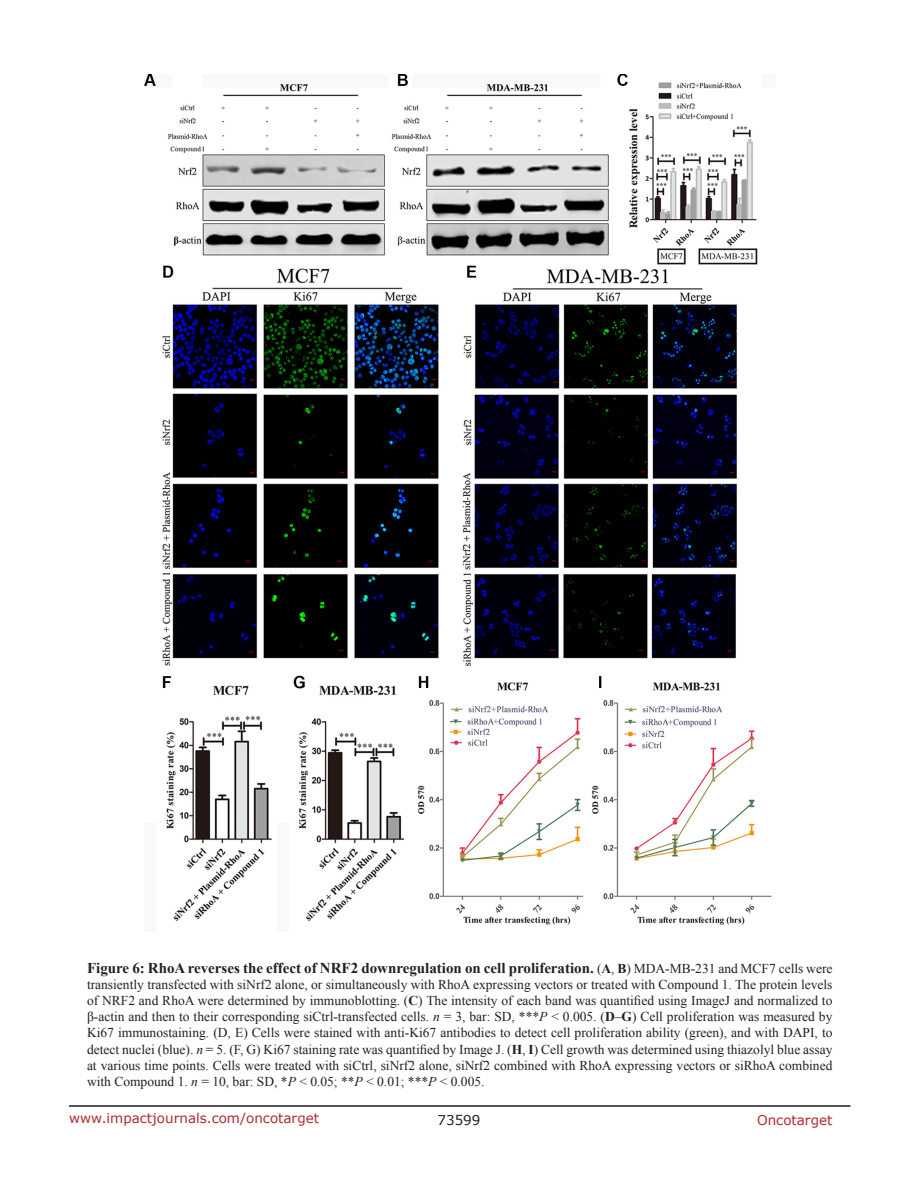
<style>
.page{position:relative;width:918px;height:1188px;background:#fff}
.page>*{position:absolute;margin:0;border:0;box-sizing:border-box;transform-origin:0 0}
.FigureText{font:700 15px "Times New Roman";color:#231f20}
.FigureText-2{font:13.5px/16.2px "Times New Roman";color:#231f20;text-align:justify}
.t1{font:13.5px "Verdana";color:#ac2b31}
.t2{font:13.5px "Verdana";color:#231f20}
.s1{font-weight:400;font-size:13.5px}
.s2{font-size:13.5px}
.s3{font-weight:700}
.s4{font-style:italic}
</style>
<div class="page">
<hr style="left:69px;top:1105px;width:781px;height:2px;background:#231f20">
<img style="left:144px;top:75px;width:628px;height:850px">
<p class="FigureText" style="left:87px;top:957px;width:747px">Figure 6: RhoA reverses the effect of NRF2 downregulation on cell proliferation. <span class="s1">(</span><span class="s2">A</span><span class="s1">,</span> <span class="s2">B</span><span class="s1">) MDA-MB-231 and MCF7 cells were</span></p>
<p class="FigureText-2" style="left:87px;top:976px;width:747px">transiently transfected with siNrf2 alone, or simultaneously with RhoA expressing vectors or treated with Compound 1. The protein levels of NRF2 and RhoA were determined by immunoblotting. (<span class="s3">C</span>) The intensity of each band was quantified using ImageJ and normalized to β-actin and then to their corresponding siCtrl-transfected cells. <span class="s4">n</span> = 3, bar: SD, ***<span class="s4">P</span> &lt; 0.005. (<span class="s3">D</span>–<span class="s3">G</span>) Cell proliferation was measured by Ki67 immunostaining. (D, E) Cells were stained with anti-Ki67 antibodies to detect cell proliferation ability (green), and with DAPI, to detect nuclei (blue). <span class="s4">n</span> = 5. (F, G) Ki67 staining rate was quantified by Image J. (<span class="s3">H</span>, <span class="s3">I</span>) Cell growth was determined using thiazolyl blue assay at various time points. Cells were treated with siCtrl, siNrf2 alone, siNrf2 combined with RhoA expressing vectors or siRhoA combined with Compound 1. <span class="s4">n</span> = 10, bar: SD, *<span class="s4">P</span> &lt; 0.05; **<span class="s4">P</span> &lt; 0.01; ***<span class="s4">P</span> &lt; 0.005.</p>
<p class="t1" style="left:69px;top:1109px;width:252px">www.impactjournals.com/oncotarget</p>
<p class="t2" style="left:438px;top:1111px;width:44px">73599</p>
<p class="t1" style="left:757px;top:1111px;width:77px">Oncotarget</p>
</div>
